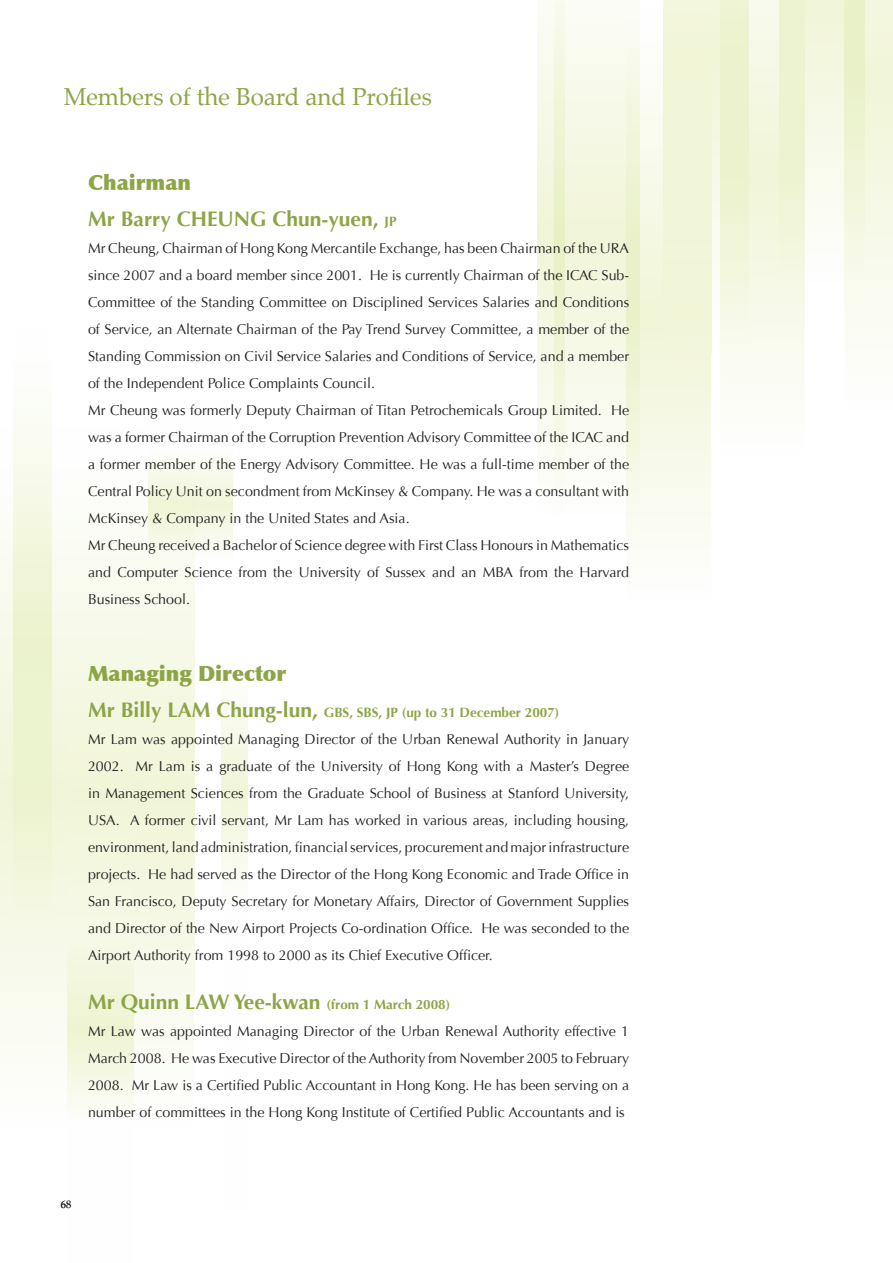
<style>
.page{position:relative;width:893px;height:1263px;background:#fff}
.page>*{position:absolute;margin:0;border:0;box-sizing:border-box;transform-origin:0 0}
.t1{font:24px "Palatino";color:#8ca546}
.t2{font:700 21px/36px "Optima";color:#8ca546}
.t3{font:900 21px "Optima";color:#8ca546}
.t4{font:14.25px/27px "Optima";color:#231f20;text-align:justify}
.t5{font:700 13.5px "Optima";color:#8ca546}
.t6{font:10.5px "Palatino";color:#231f20}
.s1{font-weight:900}
.s2{font-size:13.5px}
.s3{font-size:21px}
</style>
<div class="page">
<svg style="left:537px;top:0;width:18px;height:484px"></svg>
<svg style="left:564px;top:0;width:63px;height:536px"></svg>
<svg style="left:639px;top:11px;width:72px;height:525px"></svg>
<svg style="left:663px;top:0;width:230px;height:474px"></svg>
<img style="left:845px;top:0;width:19px;height:304px">
<svg style="left:194px;top:460px;width:39px;height:553px"></svg>
<svg style="left:0;top:428px;width:194px;height:679px"></svg>
<img style="left:148px;top:428px;width:46px;height:585px">
<svg style="left:233px;top:699px;width:15px;height:183px"></svg>
<img style="left:221px;top:598px;width:12px;height:415px">
<img style="left:68px;top:716px;width:66px;height:391px">
<div style="left:13px;top:330px;width:38px;height:98px;background:#fdfdfa"></div>
<img style="left:13px;top:428px;width:38px;height:514px">
<p class="t1" style="left:64px;top:77px;width:370px">Members of the Board and Profiles</p>
<p class="t2" style="left:88px;top:165px;width:310px"><span class="s1">Chairman<br></span>Mr Barry CHEUNG Chun-yuen, <span class="s2">JP</span></p>
<p class="t4" style="left:88px;top:235px;width:543px;text-align:left">Mr Cheung, Chairman of Hong Kong Mercantile Exchange, has been Chairman of the URA since 2007 and a board member since 2001. He is currently Chairman of the ICAC Sub-Committee of the Standing Committee on Disciplined Services Salaries and Conditions of Service, an Alternate Chairman of the Pay Trend Survey Committee, a member of the Standing Commission on Civil Service Salaries and Conditions of Service, and a member of the Independent Police Complaints Council.<br>Mr Cheung was formerly Deputy Chairman of Titan Petrochemicals Group Limited. He was a former Chairman of the Corruption Prevention Advisory Committee of the ICAC and a former member of the Energy Advisory Committee. He was a full-time member of the Central Policy Unit on secondment from McKinsey &amp; Company. He was a consultant with McKinsey &amp; Company in the United States and Asia.<br>Mr Cheung received a Bachelor of Science degree with First Class Honours in Mathematics and Computer Science from the University of Sussex and an MBA from the Harvard Business School.</p>
<p class="t3" style="left:88px;top:660px;width:200px">Managing Director</p>
<p class="t5" style="left:88px;top:704px;width:473px"><span class="s3">Mr Billy LAM Chung-lun,</span> GBS, SBS, JP (up to 31 December 2007)</p>
<p class="t4" style="left:88px;top:726px;width:543px">Mr Lam was appointed Managing Director of the Urban Renewal Authority in January 2002. Mr Lam is a graduate of the University of Hong Kong with a Master’s Degree in Management Sciences from the Graduate School of Business at Stanford University, USA. A former civil servant, Mr Lam has worked in various areas, including housing, environment, land administration, financial services, procurement and major infrastructure projects. He had served as the Director of the Hong Kong Economic and Trade Office in San Francisco, Deputy Secretary for Monetary Affairs, Director of Government Supplies and Director of the New Airport Projects Co-ordination Office. He was seconded to the Airport Authority from 1998 to 2000 as its Chief Executive Officer.</p>
<p class="t2" style="left:88px;top:984px;width:364px">Mr Quinn LAW Yee-kwan <span class="s2">(from 1 March 2008)</span></p>
<p class="t4" style="left:88px;top:1018px;width:543px">Mr Law was appointed Managing Director of the Urban Renewal Authority effective 1<br>March 2008. He was Executive Director of the Authority from November 2005 to February 2008. Mr Law is a Certified Public Accountant in Hong Kong. He has been serving on a number of committees in the Hong Kong Institute of Certified Public Accountants and is</p>
<p class="t6" style="left:61px;top:1196px;width:12px">68</p>
</div>
